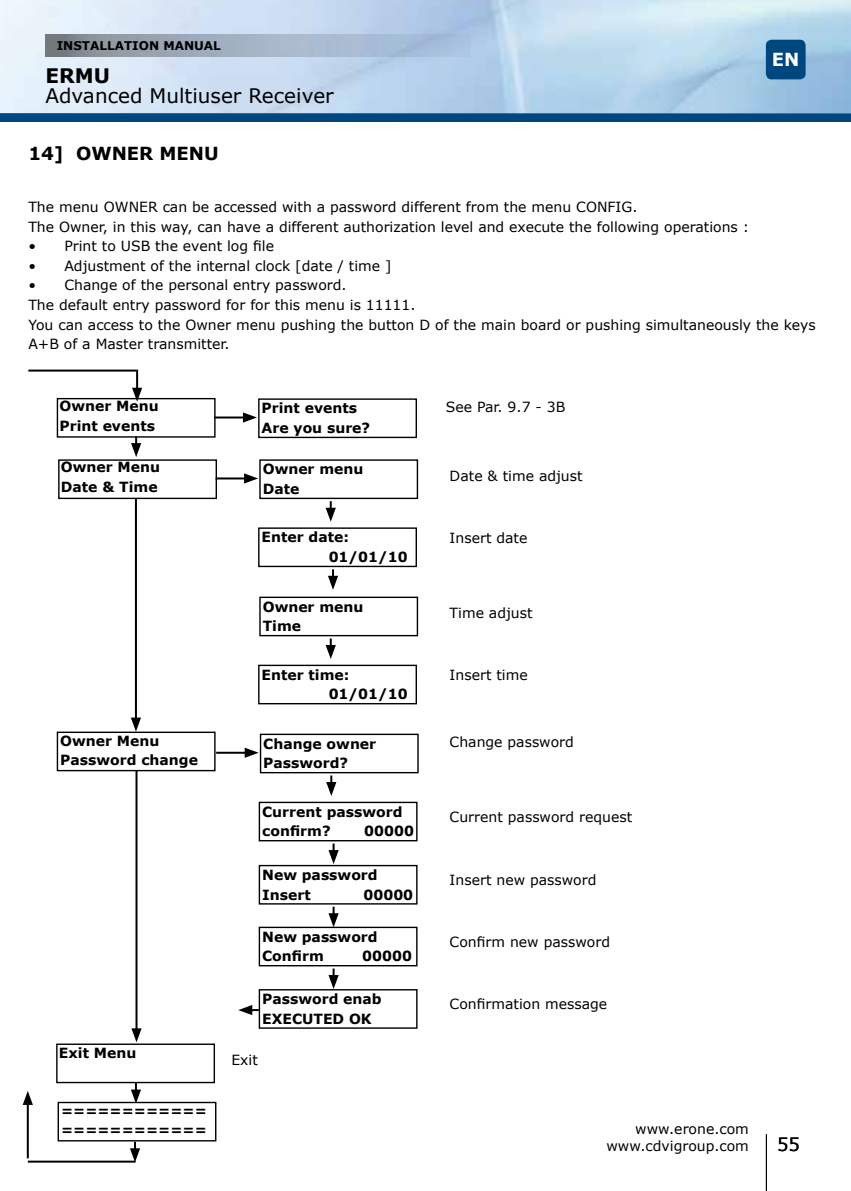
<style>
.page{position:relative;width:851px;height:1191px;background:#fff}
.page>*{position:absolute;margin:0;border:0;box-sizing:border-box;transform-origin:0 0}
.t1{font:20px "Verdana";color:#000}
.t2{font:700 20px "Verdana";color:#000}
.t3{font:700 18px "Verdana";color:#000}
.t4{font:18px "Verdana";color:#000}
.t5{font:700 18px "Verdana";color:#fff}
.t6{font:14px/19.6px "Verdana";color:#000}
.t7{font:700 14px/19.6px "Verdana";color:#000}
.t8{font:700 12px "Verdana";color:#000}
</style>
<div class="page">
<div style="left:0;top:113px;width:850px;height:9px;background:#00467f"></div>
<hr style="left:765px;top:1134px;width:1px;height:57px;background:#000">
<div style="left:57px;top:398px;width:158px;height:39px;border:1px solid #000"></div>
<div style="left:57px;top:731px;width:158px;height:40px;border:1px solid #000"></div>
<div style="left:56px;top:1043px;width:159px;height:40px;border:1px solid #000"></div>
<div style="left:58px;top:459px;width:159px;height:40px;border:1px solid #000"></div>
<svg style="left:131px;top:437px;width:10px;height:20px"></svg>
<hr style="left:135px;top:499px;width:2px;height:221px;background:#000">
<svg style="left:131px;top:717px;width:10px;height:14px"></svg>
<hr style="left:135px;top:771px;width:2px;height:260px;background:#000">
<svg style="left:131px;top:1028px;width:11px;height:14px"></svg>
<svg style="left:131px;top:1084px;width:10px;height:17px"></svg>
<div style="left:58px;top:1101px;width:158px;height:40px;border:1px solid #000"></div>
<svg style="left:130px;top:1142px;width:10px;height:20px"></svg>
<hr style="left:28px;top:1160px;width:107px;height:2px;background:#000">
<hr style="left:136px;top:371px;width:2px;height:20px;background:#000">
<svg style="left:132px;top:388px;width:10px;height:14px"></svg>
<hr style="left:28px;top:369px;width:108px;height:2px;background:#000">
<hr style="left:27px;top:1101px;width:2px;height:56px;background:#000">
<svg style="left:23px;top:1091px;width:10px;height:14px"></svg>
<hr style="left:215px;top:416px;width:31px;height:2px;background:#000">
<svg style="left:243px;top:412px;width:14px;height:10px"></svg>
<div style="left:258px;top:398px;width:159px;height:40px;border:1px solid #000"></div>
<hr style="left:216px;top:477px;width:31px;height:2px;background:#000">
<svg style="left:244px;top:473px;width:14px;height:10px"></svg>
<div style="left:259px;top:459px;width:159px;height:40px;border:1px solid #000"></div>
<div style="left:258px;top:527px;width:159px;height:40px;border:1px solid #000"></div>
<svg style="left:325px;top:502px;width:11px;height:20px"></svg>
<div style="left:259px;top:596px;width:159px;height:40px;border:1px solid #000"></div>
<div style="left:258px;top:664px;width:159px;height:40px;border:1px solid #000"></div>
<svg style="left:325px;top:639px;width:11px;height:20px"></svg>
<svg style="left:328px;top:570px;width:10px;height:20px"></svg>
<hr style="left:217px;top:751px;width:31px;height:2px;background:#000">
<svg style="left:244px;top:747px;width:15px;height:11px"></svg>
<div style="left:260px;top:733px;width:158px;height:40px;border:1px solid #000"></div>
<div style="left:259px;top:801px;width:158px;height:40px;border:1px solid #000"></div>
<svg style="left:326px;top:776px;width:10px;height:20px"></svg>
<svg style="left:328px;top:844px;width:10px;height:20px"></svg>
<div style="left:259px;top:865px;width:158px;height:39px;border:1px solid #000"></div>
<svg style="left:328px;top:907px;width:10px;height:19px"></svg>
<div style="left:259px;top:926px;width:158px;height:40px;border:1px solid #000"></div>
<svg style="left:328px;top:969px;width:10px;height:20px"></svg>
<div style="left:259px;top:989px;width:158px;height:39px;border:1px solid #000"></div>
<svg style="left:238px;top:1005px;width:20px;height:10px"></svg>
<img style="left:1px;top:0;width:849px;height:113px">
<img style="left:0;top:0;width:1px;height:113px">
<svg style="left:45px;top:34px;width:426px;height:23px;background:#9dacbe"></svg>
<div style="left:765px;top:40px;width:40px;height:39px;background:#00467f;border-radius:6px"></div>
<p class="t8" style="left:57px;top:37px;width:166px">INSTALLATION MANUAL</p>
<h1 class="t2" style="left:45px;top:61px;width:66px">ERMU</h1>
<h1 class="t1" style="left:45px;top:82px;width:290px">Advanced Multiuser Receiver</h1>
<p class="t3" style="left:28px;top:141px;width:192px">14] OWNER MENU</p>
<p class="t5" style="left:771px;top:47px;width:29px">EN</p>
<p class="t6" style="left:28px;top:197px;width:722px">The menu OWNER can be accessed with a password different from the menu CONFIG.<br>The Owner, in this way, can have a different authorization level and execute the following operations :</p>
<p class="t6" style="left:28px;top:236px;width:247px">• Print to USB the event log file</p>
<p class="t6" style="left:28px;top:256px;width:364px">• Adjustment of the internal clock [date / time ]</p>
<p class="t6" style="left:28px;top:275px;width:788px">• Change of the personal entry password.<br>The default entry password for for this menu is 11111.<br>You can access to the Owner menu pushing the button D of the main board or pushing simultaneously the keys A+B of a Master transmitter.</p>
<p class="t7" style="left:59px;top:396px;width:101px">Owner Menu<br>Print events</p>
<p class="t7" style="left:61px;top:457px;width:101px">Owner Menu<br>Date &amp; Time</p>
<p class="t7" style="left:60px;top:730px;width:139px">Owner Menu<br>Password change</p>
<p class="t7" style="left:59px;top:1042px;width:79px">Exit Menu</p>
<p class="t7" style="left:61px;top:1100px;width:147px">============ ============</p>
<p class="t6" style="left:446px;top:397px;width:121px">See Par. 9.7 - 3B</p>
<p class="t7" style="left:261px;top:398px;width:110px">Print events<br>Are you sure?</p>
<p class="t7" style="left:263px;top:459px;width:102px">Owner menu<br>Date</p>
<p class="t7" style="left:328px;top:527px;width:81px;text-indent:-67px">Enter date:<br>01/01/10</p>
<p class="t6" style="left:449px;top:527px;width:79px">Insert date</p>
<p class="t6" style="left:449px;top:466px;width:134px">Date &amp; time adjust</p>
<p class="t7" style="left:263px;top:596px;width:102px">Owner menu<br>Time</p>
<p class="t7" style="left:328px;top:664px;width:81px;text-indent:-67px">Enter time:<br>01/01/10</p>
<p class="t6" style="left:449px;top:665px;width:80px">Insert time</p>
<p class="t7" style="left:263px;top:733px;width:114px">Change owner</p>
<p class="t6" style="left:449px;top:731px;width:126px">Change password</p>
<p class="t7" style="left:263px;top:753px;width:86px">Password?</p>
<p class="t7" style="left:262px;top:801px;width:142px">Current password confirm?</p>
<p class="t6" style="left:449px;top:603px;width:84px">Time adjust</p>
<p class="t6" style="left:449px;top:806px;width:184px">Current password request</p>
<p class="t7" style="left:364px;top:821px;width:51px">00000</p>
<p class="t7" style="left:262px;top:864px;width:117px">New password<br>Insert</p>
<p class="t7" style="left:363px;top:884px;width:51px">00000</p>
<p class="t7" style="left:262px;top:926px;width:117px">New password<br>Confirm</p>
<p class="t7" style="left:362px;top:946px;width:51px">00000</p>
<p class="t6" style="left:449px;top:870px;width:148px">Insert new password</p>
<p class="t6" style="left:449px;top:931px;width:162px">Confirm new password</p>
<p class="t7" style="left:262px;top:989px;width:121px">Password enab<br>EXECUTED OK</p>
<p class="t6" style="left:449px;top:994px;width:159px">Confirmation message</p>
<p class="t6" style="left:231px;top:1049px;width:28px">Exit</p>
<p class="t6" style="left:606px;top:1120px;width:144px;line-height:16.8px;text-align:right">www.erone.com www.cdvigroup.com</p>
<p class="t4" style="left:776px;top:1132px;width:24px">55</p>
</div>
